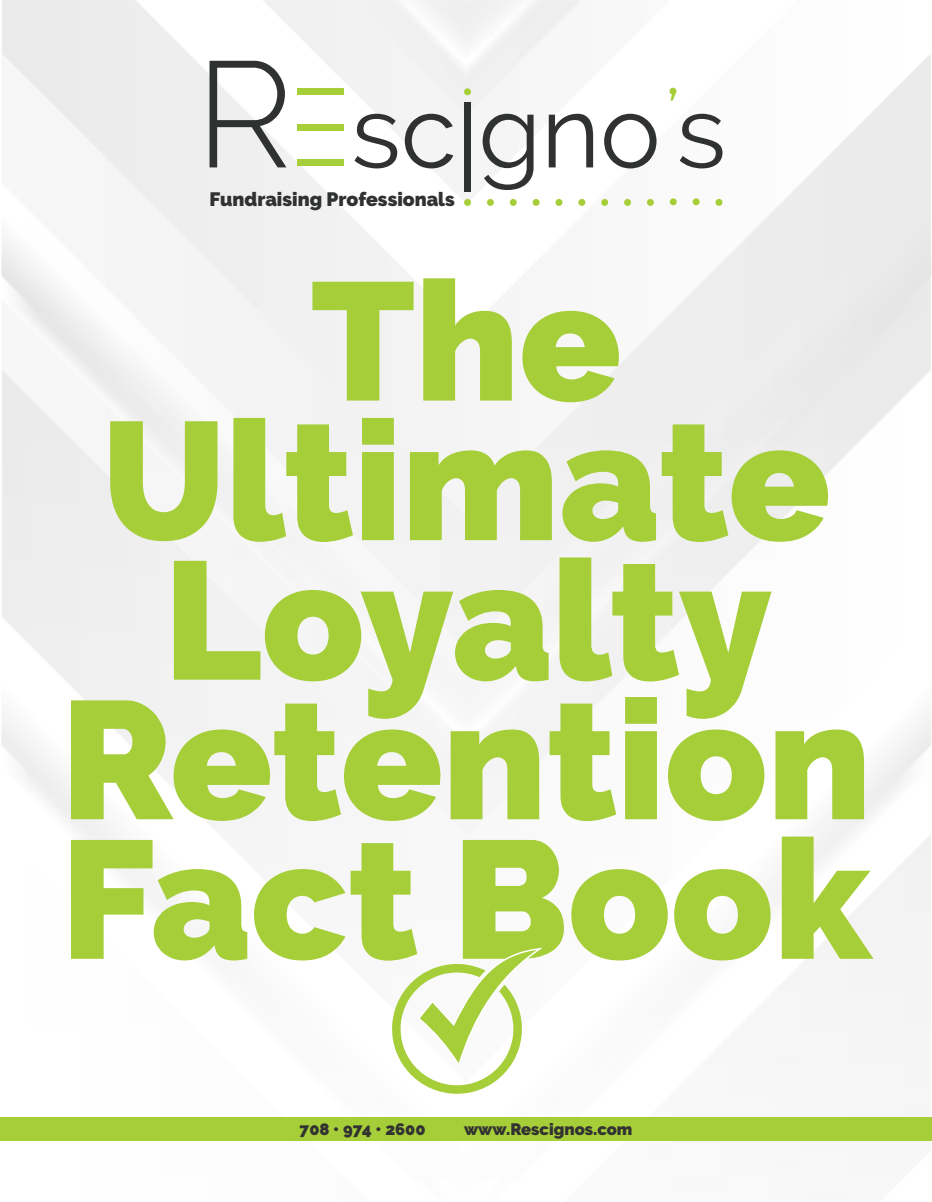
<style>
.page{position:relative;width:932px;height:1202px;background:#fff}
.page>*{position:absolute;margin:0;border:0;box-sizing:border-box;transform-origin:0 0}
.t1{font:900 167.4px "Raleway";color:#a6ce39}
.t2{font:900 19.35px "Raleway";color:#303232}
.t3{font:900 16.5px "Raleway";color:#323232}
</style>
<div class="page">
<img style="left:1px;top:0;width:931px;height:1026px">
<div style="left:715px;top:199px;width:7px;height:7px;background:#a6ce39;border-radius:50%"></div>
<div style="left:669px;top:198px;width:7px;height:7px;background:#a6ce39;border-radius:50%"></div>
<div style="left:692px;top:198px;width:7px;height:7px;background:#a6ce39;border-radius:50%"></div>
<svg style="left:209px;top:61px;width:513px;height:129px"></svg>
<div style="left:297px;top:88px;width:46px;height:7px;background:#a6ce39"></div>
<div style="left:464px;top:88px;width:7px;height:7px;background:#a6ce39;border-radius:50%"></div>
<div style="left:464px;top:103px;width:7px;height:89px;background:#303232"></div>
<div style="left:464px;top:199px;width:7px;height:7px;background:#a6ce39;border-radius:50%"></div>
<div style="left:487px;top:199px;width:7px;height:7px;background:#a6ce39;border-radius:50%"></div>
<div style="left:510px;top:199px;width:6px;height:7px;background:#a6ce39;border-radius:50%"></div>
<div style="left:532px;top:199px;width:7px;height:7px;background:#a6ce39;border-radius:50%"></div>
<div style="left:555px;top:199px;width:7px;height:7px;background:#a6ce39;border-radius:50%"></div>
<div style="left:578px;top:199px;width:7px;height:7px;background:#a6ce39;border-radius:50%"></div>
<div style="left:601px;top:199px;width:7px;height:7px;background:#a6ce39;border-radius:50%"></div>
<div style="left:624px;top:199px;width:7px;height:7px;background:#a6ce39;border-radius:50%"></div>
<div style="left:647px;top:199px;width:7px;height:7px;background:#a6ce39;border-radius:50%"></div>
<div style="left:0;top:1117px;width:932px;height:24px;background:#a6ce39"></div>
<svg style="left:392px;top:946px;width:154px;height:148px"></svg>
<p class="t2" style="left:209px;top:188px;width:247px">Fundraising Professionals</p>
<p class="t1" style="left:311px;top:244px;width:312px">The</p>
<p class="t1" style="left:102px;top:384px;width:730px">Ultimate</p>
<p class="t1" style="left:164px;top:523px;width:610px">Loyalty</p>
<p class="t1" style="left:61px;top:663px;width:812px">Retention</p>
<p class="t1" style="left:61px;top:802px;width:811px">Fact Book</p>
<p class="t3" style="left:299px;top:1119px;width:127px">708 • 974 • 2600</p>
<p class="t3" style="left:464px;top:1119px;width:170px">www.Rescignos.com</p>
</div>
